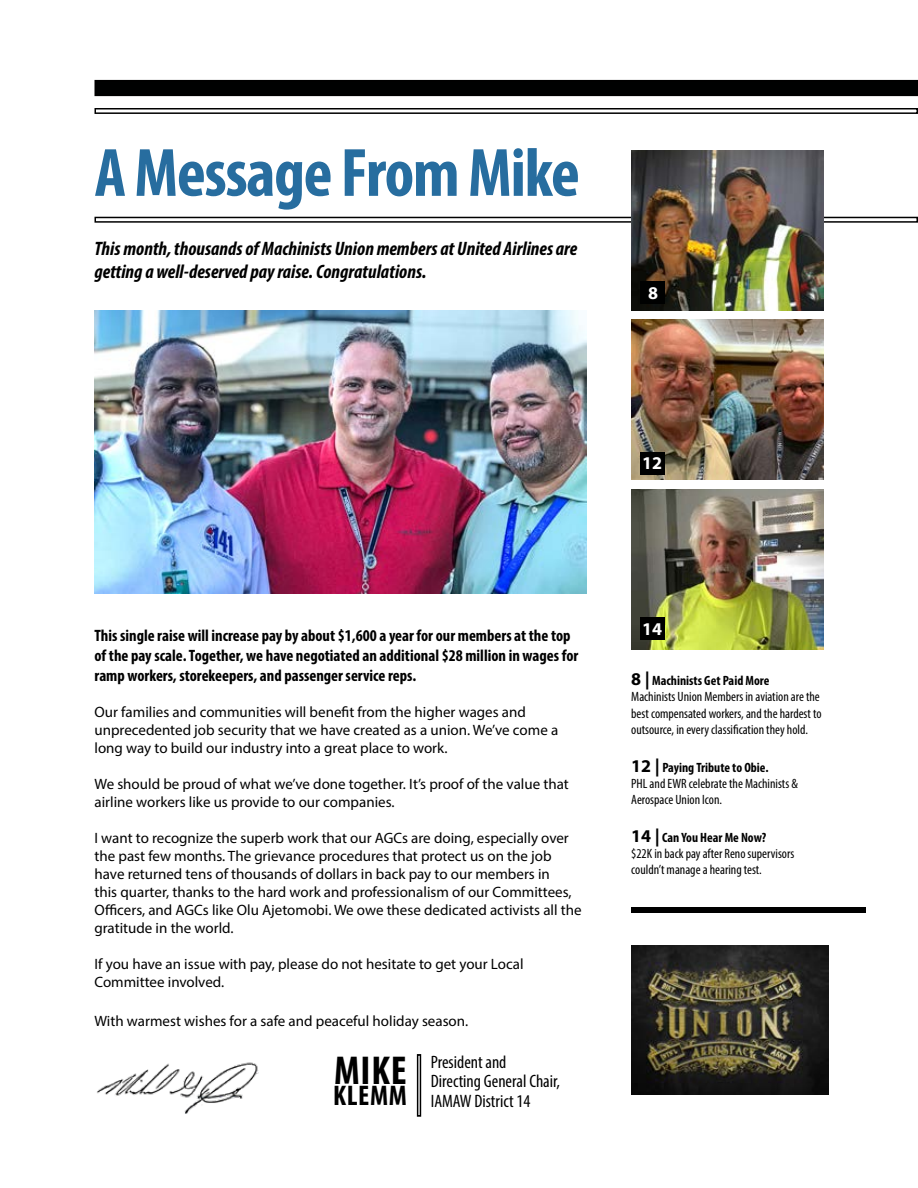
<style>
.page{position:relative;width:918px;height:1188px;background:#fff}
.page>*{position:absolute;margin:0;border:0;box-sizing:border-box;transform-origin:0 0}
.t1{font:700 condensed 69px "Myriad Pro";letter-spacing:-.02em;color:#276d9f}
.t2{font:700 condensed 40.5px "Myriad Pro";color:#000}
.t3{font:700 condensed 28.5px "Myriad Pro";letter-spacing:.02em;color:#000}
.t4{font:italic 700 condensed 19.5px/23.4px "Myriad Pro";color:#000}
.t5{font:condensed 18px/19.5px "Myriad Pro";color:#000}
.t6{font:700 18px "Myriad Pro";color:#fff}
.t7{font:700 condensed 16.5px/19.8px "Myriad Pro";color:#000}
.t8{font:15px/18px "Myriad Pro";color:#000}
.t9{font:condensed 13.5px/16.2px "Myriad Pro";color:#000}
.s1{font-weight:700;font-stretch:normal;font-size:18px}
.s2{font-weight:700}
</style>
<div class="page">
<img style="left:95px;top:310px;width:491px;height:284px">
<div style="left:94px;top:217px;width:824px;height:6px;border:2px solid #000"></div>
<div style="left:94px;top:80px;width:824px;height:16px;background:#000101"></div>
<div style="left:94px;top:108px;width:824px;height:6px;border:2px solid #000"></div>
<img style="left:631px;top:151px;width:193px;height:159px">
<img style="left:631px;top:489px;width:193px;height:160px">
<img style="left:631px;top:320px;width:193px;height:160px">
<div style="left:640px;top:281px;width:25px;height:23px;background:#000101"></div>
<div style="left:640px;top:617px;width:25px;height:23px;background:#000"></div>
<div style="left:640px;top:452px;width:25px;height:23px;background:#000101"></div>
<img style="left:97px;top:1062px;width:162px;height:52px">
<div style="left:631px;top:907px;width:235px;height:6px;background:#000"></div>
<div style="left:417px;top:1054px;width:4px;height:63px;border:2px solid #000"></div>
<img style="left:631px;top:945px;width:197px;height:149px">
<h1 class="t1" style="left:94px;top:130px;width:487px">A Message From Mike</h1>
<h3 class="t4" style="left:94px;top:236px;width:484px">This month, thousands of Machinists Union members at United Airlines are getting a well-deserved pay raise. Congratulations.</h3>
<p class="t6" style="left:648px;top:281px;width:11px">8</p>
<p class="t6" style="left:642px;top:451px;width:21px">12</p>
<p class="t7" style="left:94px;top:625px;width:485px">This single raise will increase pay by about $1,600 a year for our members at the top of the pay scale. Together, we have negotiated an additional $28 million in wages for ramp workers, storekeepers, and passenger service reps.</p>
<p class="t8" style="left:94px;top:702px;width:465px">Our families and communities will benefit from the higher wages and unprecedented job security that we have created as a union. We’ve come a long way to build our industry into a great place to work.</p>
<p class="t8" style="left:94px;top:774px;width:476px">We should be proud of what we’ve done together. It’s proof of the value that airline workers like us provide to our companies.</p>
<p class="t8" style="left:94px;top:828px;width:489px">I want to recognize the superb work that our AGCs are doing, especially over the past few months. The grievance procedures that protect us on the job have returned tens of thousands of dollars in back pay to our members in<br>this quarter, thanks to the hard work and professionalism of our Committees, Officers, and AGCs like Olu Ajetomobi. We owe these dedicated activists all the gratitude in the world.</p>
<p class="t8" style="left:94px;top:954px;width:431px">If you have an issue with pay, please do not hesitate to get your Local<br>Committee involved.</p>
<p class="t8" style="left:94px;top:1012px;width:375px">With warmest wishes for a safe and peaceful holiday season.</p>
<h2 class="t2" style="left:334px;top:1046px;width:74px">MIKE</h2>
<h3 class="t3" style="left:333px;top:1078px;width:75px">KLEMM</h3>
<p class="t5" style="left:431px;top:1052px;width:131px">President and<br>Directing General Chair,<br>IAMAW District 14</p>
<p class="t6" style="left:642px;top:617px;width:21px">14</p>
<p class="t9" style="left:631px;top:673px;width:192px"><span class="s1">8 |</span> <span class="s2">Machinists Get Paid More<br></span>Machinists Union Members in aviation are the best compensated workers, and the hardest to outsource, in every classification they hold.</p>
<p class="t9" style="left:631px;top:759px;width:168px"><span class="s1">12 |</span> <span class="s2">Paying Tribute to Obie.<br></span>PHL and EWR celebrate the Machinists &amp;<br>Aerospace Union Icon.</p>
<p class="t9" style="left:631px;top:829px;width:165px"><span class="s1">14 |</span> <span class="s2">Can You Hear Me Now?<br></span>$22K in back pay after Reno supervisors couldn’t manage a hearing test.</p>
</div>
